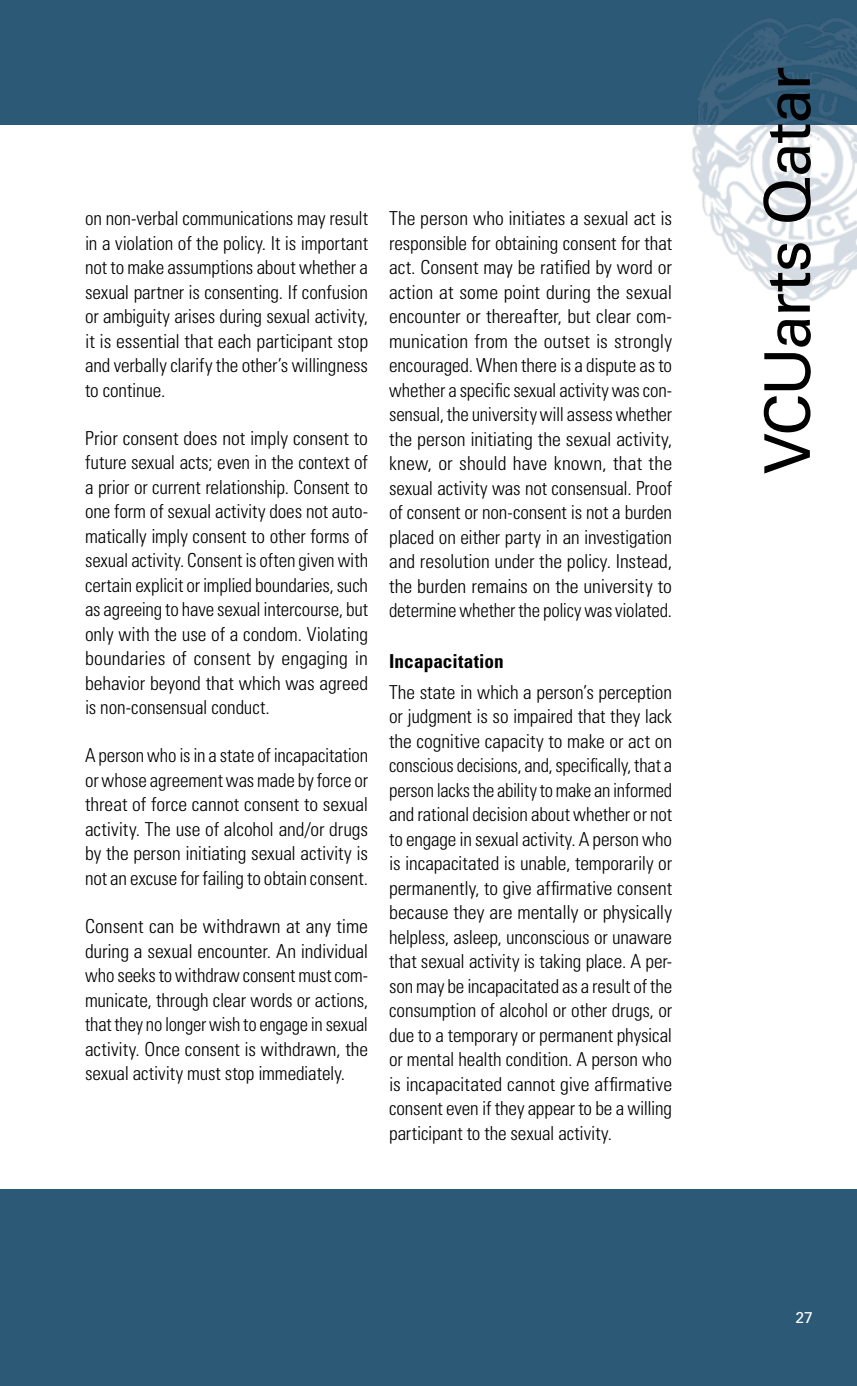
<style>
.page{position:relative;width:857px;height:1386px;background:#fff}
.page>*{position:absolute;margin:0;border:0;box-sizing:border-box;transform-origin:0 0}
.t1{font:63px "Univers LT Std";letter-spacing:-.03em;color:#000}
.body_copy{font:300 condensed 19.25px/24.5px "Univers LT Std";letter-spacing:-.005em;color:#000;text-align:justify}
.H4_-_body_copy_subhe{font:700 condensed 19.25px "Univers LT Std";letter-spacing:.005em;color:#000}
.t2{font:15.75px "Univers LT Std";color:#fff}
</style>
<div class="page">
<div style="left:0;top:0;width:857px;height:125px;background:#2b5976"></div>
<img style="left:692px;top:18px;width:165px;height:284px">
<div style="left:0;top:1189px;width:857px;height:197px;background:#2b5976"></div>
<p class="body_copy" style="left:85px;top:206px;width:285px">on non-verbal communications may result in a violation of the policy. It is important not to make assumptions about whether a sexual partner is consenting. If confusion or ambiguity arises during sexual activity, it is essential that each participant stop and verbally clarify the other’s willingness to continue.</p>
<p class="body_copy" style="left:85px;top:426px;width:285px">Prior consent does not imply consent to future sexual acts; even in the context of a prior or current relationship. Consent to one form of sexual activity does not auto&shy;matically imply consent to other forms of sexual activity. Consent is often given with certain explicit or implied boundaries, such as agreeing to have sexual intercourse, but only with the use of a condom. Violating boundaries of consent by engaging in behavior beyond that which was agreed is non-consensual conduct.</p>
<p class="body_copy" style="left:85px;top:743px;width:285px">A person who is in a state of incapacitation or whose agreement was made by force or threat of force cannot consent to sexual activity. The use of alcohol and/or drugs by the person initiating sexual activity is not an excuse for failing to obtain consent.</p>
<p class="body_copy" style="left:85px;top:914px;width:284px">Consent can be withdrawn at any time during a sexual encounter. An individual who seeks to withdraw consent must com&shy;municate, through clear words or actions, that they no longer wish to engage in sexual activity. Once consent is withdrawn, the sexual activity must stop immediately.</p>
<p class="body_copy" style="left:389px;top:206px;width:285px">The person who initiates a sexual act is responsible for obtaining consent for that act. Consent may be ratified by word or action at some point during the sexual encounter or thereafter, but clear com&shy;munication from the outset is strongly encouraged. When there is a dispute as to whether a specific sexual activity was con&shy;sensual, the university will assess whether the person initiating the sexual activity, knew, or should have known, that the sexual activity was not consensual. Proof of consent or non-consent is not a burden placed on either party in an investigation and resolution under the policy. Instead, the burden remains on the university to determine whether the policy was violated.</p>
<h4 class="H4_-_body_copy_subhe" style="left:389px;top:649px;width:116px">Incapacitation</h4>
<p class="body_copy" style="left:389px;top:680px;width:285px">The state in which a person’s perception or judgment is so impaired that they lack the cognitive capacity to make or act on conscious decisions, and, specifically, that a person lacks the ability to make an informed and rational decision about whether or not to engage in sexual activity. A person who is incapacitated is unable, temporarily or permanently, to give affirmative consent because they are mentally or physically helpless, asleep, unconscious or unaware that sexual activity is taking place. A per&shy;son may be incapacitated as a result of the consumption of alcohol or other drugs, or due to a temporary or permanent physical or mental health condition. A person who is incapacitated cannot give affirmative consent even if they appear to be a willing participant to the sexual activity.</p>
<h1 class="t1" style="left:750px;top:474px;width:409px;rotate:-90deg">VCUarts Qatar</h1>
<p class="t2" style="left:795px;top:1308px;width:19px">27</p>
</div>
